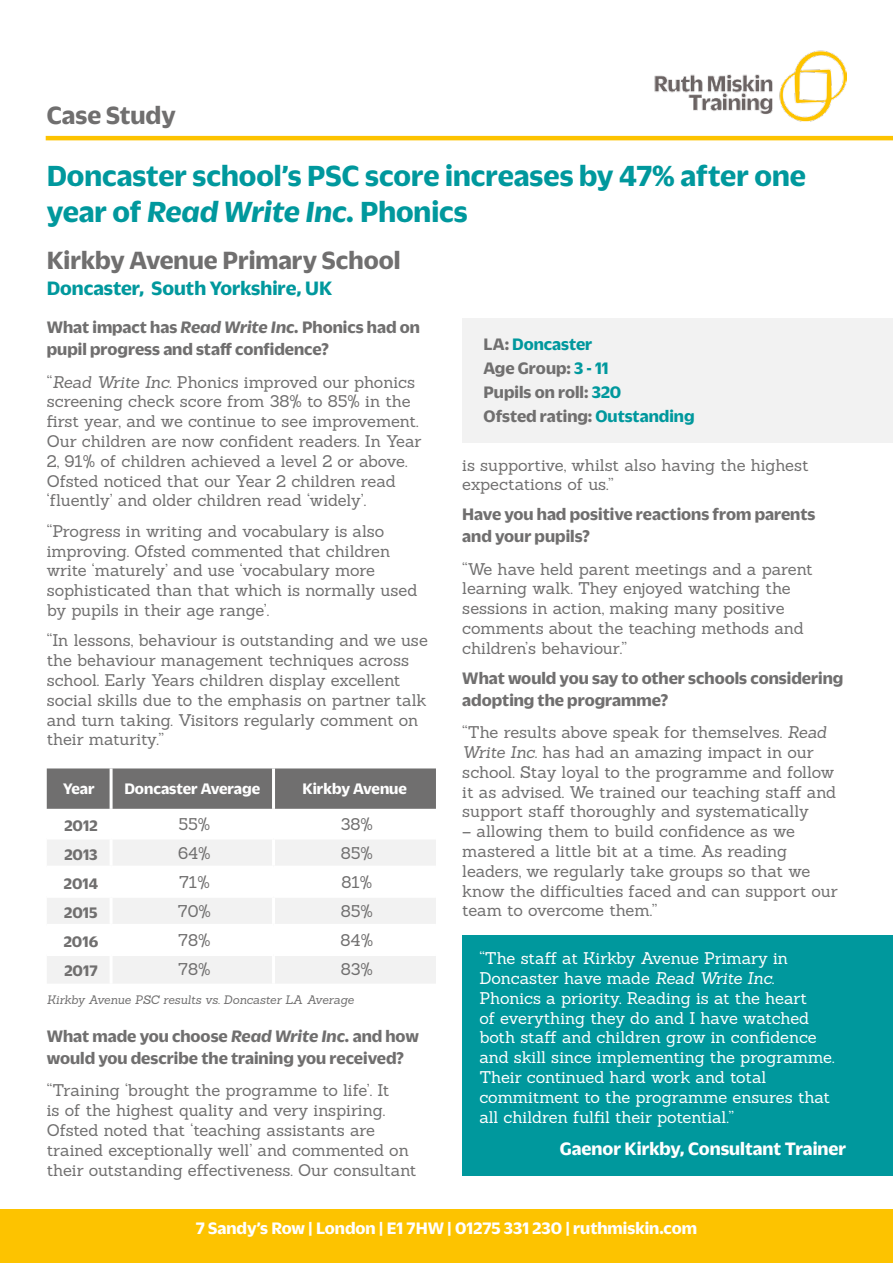
<style>
.page{position:relative;width:893px;height:1263px;background:#fff}
.page>*{position:absolute;margin:0;border:0;box-sizing:border-box;transform-origin:0 0}
.t1{font:700 31.5px/36px "Duplicate Sans";color:#00989d}
.t2{font:700 27px "Duplicate Sans";color:#706f6f}
.t3{font:700 21px "Duplicate Sans";color:#00989d}
.t4{font:700 19.5px "Duplicate Sans";color:#fff}
.t5{font:700 18px/21.6px "Duplicate Sans";color:#706f6f}
.t6{font:700 18px "Duplicate Sans";color:#fff}
.t7{font:16.5px/19.8px "Sanchez";letter-spacing:-.005em;color:#706f6f}
.t8{font:16.5px/19.8px "Sanchez";letter-spacing:-.005em;color:#fff}
.t9{font:700 16.5px "Duplicate Sans";color:#fff}
.t10{font:700 16.5px "Duplicate Sans";letter-spacing:-.005em;color:#706f6f}
.t11{font:italic 12px "Sanchez";letter-spacing:-.01em;color:#706f6f}
.s1{font-style:italic}
.s2{color:#00989d}
</style>
<div class="page">
<div style="left:0;top:1210px;width:893px;height:53px;background:#fdc300"></div>
<hr style="left:46px;top:136px;width:847px;height:4px;background:#fdc300">
<div style="left:462px;top:935px;width:431px;height:241px;background:#00989d"></div>
<div style="left:462px;top:318px;width:431px;height:125px;background:#f2f2f2"></div>
<div style="left:47px;top:768px;width:389px;height:41px;background:#706f6f"></div>
<svg style="left:47px;top:840px;width:389px;height:84px"></svg>
<div style="left:47px;top:956px;width:389px;height:27px;background:#f2f2f2"></div>
<hr style="left:110px;top:768px;width:3px;height:41px;background:#fff">
<hr style="left:272px;top:768px;width:3px;height:41px;background:#fff">
<hr style="left:110px;top:839px;width:3px;height:27px;background:#fff">
<hr style="left:272px;top:839px;width:3px;height:27px;background:#fff">
<hr style="left:47px;top:866px;width:64px;height:3px;background:#fff">
<hr style="left:111px;top:866px;width:163px;height:3px;background:#fff">
<hr style="left:110px;top:869px;width:3px;height:26px;background:#fff">
<hr style="left:274px;top:866px;width:162px;height:3px;background:#fff">
<hr style="left:272px;top:869px;width:3px;height:26px;background:#fff">
<hr style="left:47px;top:895px;width:64px;height:3px;background:#fff">
<hr style="left:111px;top:895px;width:163px;height:3px;background:#fff">
<hr style="left:110px;top:898px;width:3px;height:26px;background:#fff">
<hr style="left:274px;top:895px;width:162px;height:3px;background:#fff">
<hr style="left:272px;top:898px;width:3px;height:26px;background:#fff">
<hr style="left:110px;top:956px;width:3px;height:28px;background:#fff">
<hr style="left:272px;top:956px;width:3px;height:28px;background:#fff">
<img style="left:655px;top:51px;width:191px;height:71px">
<h2 class="t2" style="left:47px;top:97px;width:130px">Case Study</h2>
<h1 class="t1" style="left:47px;top:155px;width:761px">Doncaster school’s PSC score increases by 47% after one year of <span class="s1">Read Write Inc.</span> Phonics</h1>
<h2 class="t2" style="left:47px;top:242px;width:355px">Kirkby Avenue Primary School</h2>
<p class="t3" style="left:47px;top:274px;width:287px">Doncaster, South Yorkshire, UK</p>
<p class="t5" style="left:47px;top:315px;width:375px">What impact has <span class="s1">Read Write Inc.</span> Phonics had on pupil progress and staff confidence?</p>
<p class="t7" style="left:47px;top:372px;width:376px">“<span class="s1">Read Write Inc.</span> Phonics improved our phonics screening check score from 38% to 85% in the first year, and we continue to see improvement.<br>Our children are now confident readers. In Year 2, 91% of children achieved a level 2 or above.<br>Ofsted noticed that our Year 2 children read ‘fluently’ and older children read ‘widely’.</p>
<p class="t7" style="left:47px;top:521px;width:372px">“Progress in writing and vocabulary is also improving. Ofsted commented that children write ‘maturely’ and use ‘vocabulary more sophisticated than that which is normally used by pupils in their age range’.</p>
<p class="t7" style="left:47px;top:630px;width:383px">“In lessons, behaviour is outstanding and we use the behaviour management techniques across school. Early Years children display excellent social skills due to the emphasis on partner talk and turn taking. Visitors regularly comment on their maturity.”</p>
<p class="t9" style="left:63px;top:777px;width:33px">Year</p>
<p class="t9" style="left:124px;top:777px;width:137px">Doncaster Average</p>
<p class="t9" style="left:302px;top:777px;width:106px">Kirkby Avenue</p>
<p class="t10" style="left:64px;top:814px;width:35px">2012</p>
<p class="t7" style="left:178px;top:814px;width:33px">55%</p>
<p class="t7" style="left:341px;top:814px;width:34px">38%</p>
<p class="t10" style="left:64px;top:843px;width:35px">2013</p>
<p class="t7" style="left:178px;top:843px;width:34px">64%</p>
<p class="t7" style="left:341px;top:843px;width:34px">85%</p>
<p class="t10" style="left:64px;top:872px;width:36px">2014</p>
<p class="t7" style="left:179px;top:872px;width:32px">71%</p>
<p class="t7" style="left:341px;top:872px;width:32px">81%</p>
<p class="t10" style="left:64px;top:901px;width:35px">2015</p>
<p class="t7" style="left:178px;top:901px;width:35px">70%</p>
<p class="t7" style="left:341px;top:901px;width:34px">85%</p>
<p class="t10" style="left:64px;top:930px;width:36px">2016</p>
<p class="t7" style="left:178px;top:930px;width:34px">78%</p>
<p class="t7" style="left:341px;top:930px;width:34px">84%</p>
<p class="t10" style="left:64px;top:959px;width:35px">2017</p>
<p class="t7" style="left:178px;top:959px;width:34px">78%</p>
<p class="t7" style="left:341px;top:959px;width:34px">83%</p>
<p class="t11" style="left:47px;top:991px;width:309px">Kirkby Avenue PSC results vs. Doncaster LA Average</p>
<p class="t5" style="left:47px;top:1024px;width:374px">What made you choose <span class="s1">Read Write Inc.</span> and how would you describe the training you received?</p>
<p class="t7" style="left:47px;top:1080px;width:371px">“Training ‘brought the programme to life’. It<br>is of the highest quality and very inspiring.<br>Ofsted noted that ‘teaching assistants are trained exceptionally well’ and commented on their outstanding effectiveness. Our consultant</p>
<p class="t5" style="left:484px;top:331px;width:212px;line-height:23.7px">LA: <span class="s2">Doncaster<br></span>Age Group: <span class="s2">3 - 11<br></span>Pupils on roll: <span class="s2">320<br></span>Ofsted rating: <span class="s2">Outstanding</span></p>
<p class="t7" style="left:462px;top:455px;width:348px">is supportive, whilst also having the highest expectations of us.”</p>
<p class="t5" style="left:462px;top:502px;width:355px">Have you had positive reactions from parents and your pupils?</p>
<p class="t7" style="left:462px;top:559px;width:352px">“We have held parent meetings and a parent learning walk. They enjoyed watching the sessions in action, making many positive comments about the teaching methods and children’s behaviour.”</p>
<p class="t5" style="left:462px;top:666px;width:382px">What would you say to other schools considering adopting the programme?</p>
<p class="t7" style="left:462px;top:722px;width:376px">“The results above speak for themselves. <span class="s1">Read Write Inc.</span> has had an amazing impact in our school. Stay loyal to the programme and follow it as advised. We trained our teaching staff and support staff thoroughly and systematically</p>
<p class="t7" style="left:462px;top:821px;width:377px">– allowing them to build confidence as we mastered a little bit at a time. As reading leaders, we regularly take groups so that we know the difficulties faced and can support our team to overcome them.”</p>
<p class="t8" style="left:479px;top:948px;width:357px">“The staff at Kirkby Avenue Primary in Doncaster have made <span class="s1">Read Write Inc.<br></span>Phonics a priority. Reading is at the heart<br>of everything they do and I have watched both staff and children grow in confidence and skill since implementing the programme.<br>Their continued hard work and total commitment to the programme ensures that all children fulfil their potential.”</p>
<p class="t4" style="left:560px;top:1135px;width:288px">Gaenor Kirkby, Consultant Trainer</p>
<p class="t6" style="left:196px;top:1215px;width:503px">7 Sandy’s Row | London | E1 7HW | 01275 331 230 | ruthmiskin.com</p>
</div>
